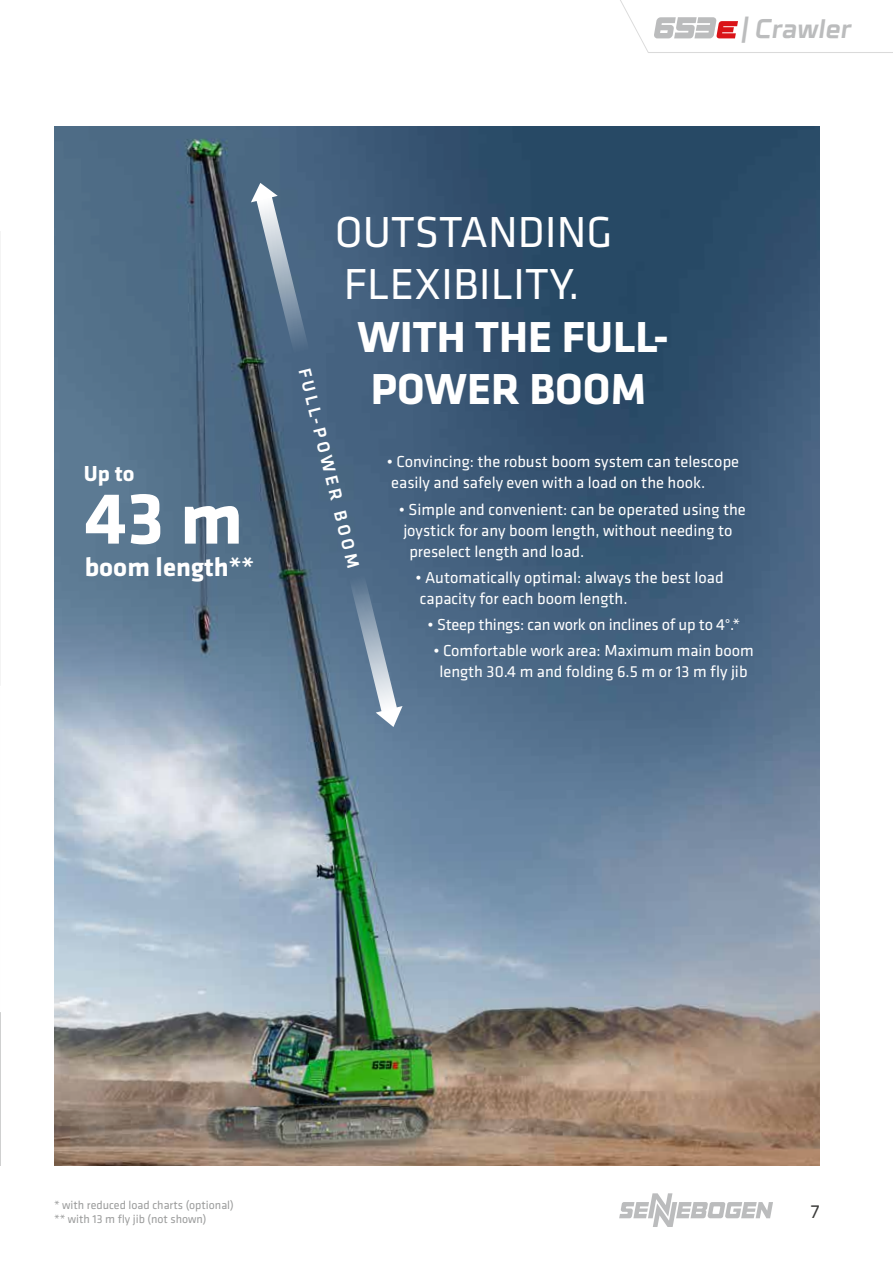
<style>
.page{position:relative;width:893px;height:1263px;background:#fff}
.page>*{position:absolute;margin:0;border:0;box-sizing:border-box;transform-origin:0 0}
.t1{font:700 75.6px "Klavika Basic";color:#fff}
.t2{font:45px/52.5px "Klavika Basic";color:#fff}
.t3{font:700 45px/52.5px "Klavika Basic";color:#fff;text-align:center}
.t4{font:700 27px "Klavika Basic";color:#fff}
.t5{font:italic 700 26.85px "Celdum";color:#bbbcbd}
.t6{font:700 22.5px "Klavika Basic";color:#fff}
.t7{font:19.5px "Klavika Basic";color:#3b3b3a}
.t8{font:500 18px "Klavika Basic";color:#fff}
.t9{font:16.5px/21px "Klavika Basic";color:#fff}
.t10{font:12px/14.4px "Klavika Basic";color:#9c9d9d}
</style>
<div class="page">
<svg style="left:619px;top:1193px;width:154px;height:34px"></svg>
<img style="left:54px;top:126px;width:765px;height:1040px">
<hr style="left:0;top:232px;width:1px;height:456px;background:#f4f4f4">
<hr style="left:0;top:1012px;width:1px;height:154px;background:#cfd0d0">
<svg style="left:251px;top:183px;width:152px;height:544px;background:#506a83"></svg>
<svg style="left:620px;top:0;width:273px;height:53px"></svg>
<h3 class="t5" style="left:740px;top:7px;width:112px">| Crawler</h3>
<h3 class="t6" style="left:84px;top:457px;width:52px">Up to</h3>
<h1 class="t1" style="left:85px;top:464px;width:160px">43 m</h1>
<h3 class="t4" style="left:85px;top:547px;width:171px">boom length**</h3>
<h2 class="t2" style="left:335px;top:204px;width:279px">OUTSTANDING<br>FLEXIBILITY.</h2>
<h2 class="t3" style="left:357px;top:309px;width:313px">WITH THE FULL-<br>POWER BOOM</h2>
<p class="t8" style="left:316px;top:365px;width:207px;rotate:76deg">FULL-POWER BOOM</p>
<p class="t9" style="left:387px;top:451px;width:354px">• Convincing: the robust boom system can telescope easily and safely even with a load on the hook.</p>
<p class="t9" style="left:399px;top:498px;width:349px">• Simple and convenient: can be operated using the</p>
<p class="t9" style="left:403px;top:519px;width:331px">joystick for any boom length, without needing to</p>
<p class="t9" style="left:409px;top:540px;width:176px">preselect length and load.</p>
<p class="t9" style="left:415px;top:566px;width:310px">• Automatically optimal: always the best load capacity for each boom length.</p>
<p class="t9" style="left:427px;top:614px;width:314px">• Steep things: can work on inclines of up to 4°.*</p>
<p class="t9" style="left:433px;top:640px;width:322px;text-align:center">• Comfortable work area: Maximum main boom length 30.4 m and folding 6.5 m or 13 m fly jib</p>
<p class="t10" style="left:54px;top:1197px;width:181px">* with reduced load charts (optional) ** with 13 m fly jib (not shown)</p>
<p class="t7" style="left:811px;top:1199px;width:10px">7</p>
</div>
